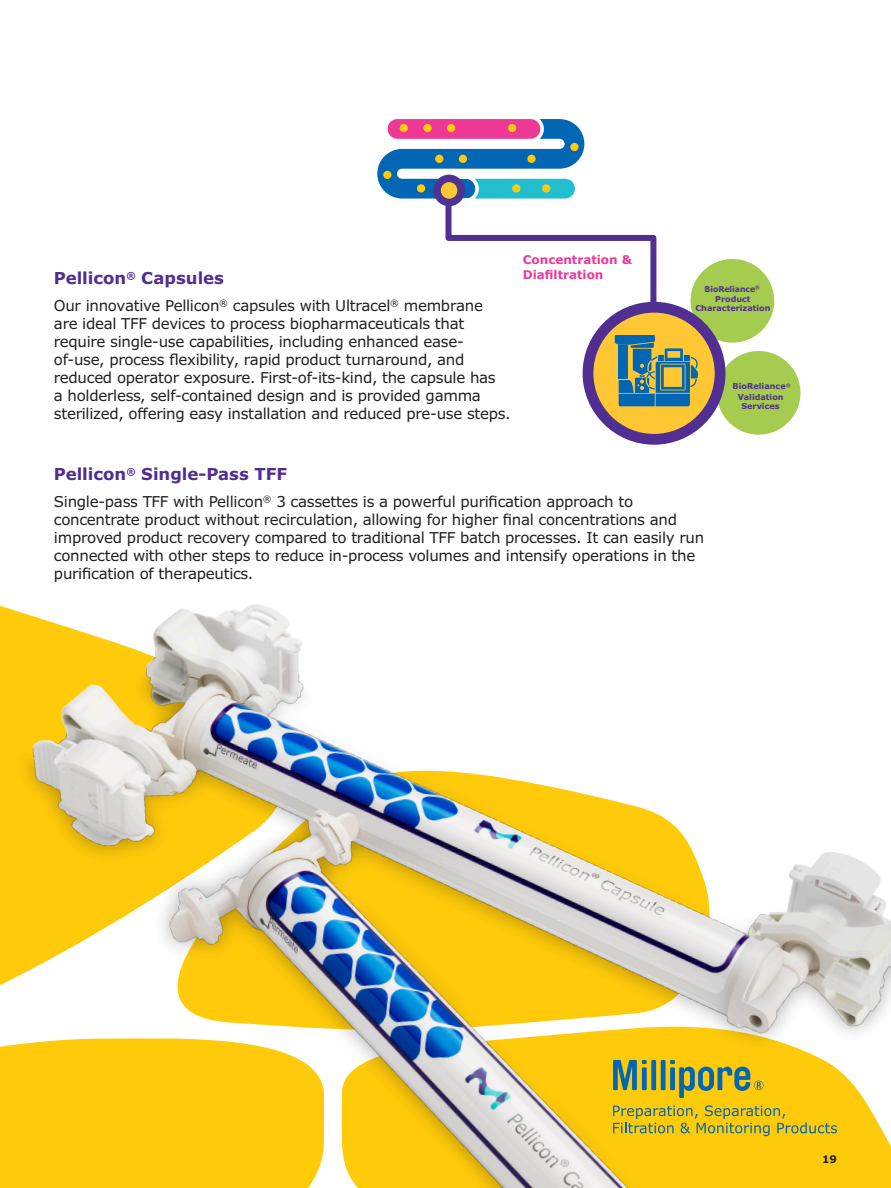
<style>
.page{position:relative;width:891px;height:1188px;background:#fff}
.page>*{position:absolute;margin:0;border:0;box-sizing:border-box;transform-origin:0 0}
.Body_Head{font:700 16.5px "Verdana Pro";color:#502e92}
.Body_Copy_9_11{font:15px/18px "Verdana Pro";letter-spacing:-.02em;color:#231f20}
.TOC_Level_1{font:700 12px/15px "Verdana Pro";color:#ed3896}
.Folio_7_9{font:700 10.5px "Verdana Pro";color:#231f20}
.t1{font:700 8.1px/9.8px "Verdana Pro";color:#502e92;text-align:center;scale:.96 1}
.t2{font:700 8.1px/10.6px "Verdana Pro";color:#502e92;text-align:center}
.t3{font:700 4.65px "Verdana Pro";color:#502e92}
</style>
<div class="page">
<img style="left:3px;top:604px;width:888px;height:584px">
<img style="left:0;top:605px;width:3px;height:583px">
<div style="left:717px;top:351px;width:83px;height:84px;background:#a6cc4f;border-radius:50%"></div>
<div style="left:691px;top:259px;width:83px;height:84px;background:#a6cc4f;border-radius:50%"></div>
<svg style="left:377px;top:119px;width:349px;height:326px"></svg>
<svg style="left:670px;top:1060px;width:94px;height:38px;background:#aeaa3f"></svg>
<div style="left:661px;top:1060px;width:5px;height:30px;background:#0166b3"></div>
<div style="left:651px;top:1060px;width:5px;height:30px;background:#0166b3"></div>
<svg style="left:613px;top:1060px;width:34px;height:30px"></svg>
<svg style="left:613px;top:1105px;width:224px;height:31px;background:#d2b827"></svg>
<p class="Body_Head" style="left:54px;top:268px;width:172px">Pellicon<sup>®</sup> Capsules</p>
<p class="Body_Copy_9_11" style="left:54px;top:297px;width:458px">Our innovative Pellicon<sup>®</sup> capsules with Ultracel<sup>®</sup> membrane<br>are ideal TFF devices to process biopharmaceuticals that require single-use capabilities, including enhanced ease&shy;of-use, process flexibility, rapid product turnaround, and reduced operator exposure. First-of-its-kind, the capsule has<br>a holderless, self-contained design and is provided gamma sterilized, offering easy installation and reduced pre-use steps.</p>
<p class="TOC_Level_1" style="left:523px;top:252px;width:111px">Concentration &amp;<br>Diafiltration</p>
<p class="t1" style="left:695px;top:284px;width:80px">BioReliance<sup>®<br></sup>Product<br>Characterization</p>
<p class="t2" style="left:733px;top:381px;width:55px">BioReliance<br>Validation</p>
<p class="t2" style="left:742px;top:401px;width:40px">Services</p>
<p class="t3" style="left:786px;top:382px;width:6px">®</p>
<p class="Body_Head" style="left:54px;top:463px;width:235px">Pellicon<sup>®</sup> Single-Pass TFF</p>
<p class="Body_Copy_9_11" style="left:54px;top:493px;width:652px">Single-pass TFF with Pellicon<sup>®</sup> 3 cassettes is a powerful purification approach to concentrate product without recirculation, allowing for higher final concentrations and improved product recovery compared to traditional TFF batch processes. It can easily run connected with other steps to reduce in-process volumes and intensify operations in the purification of therapeutics.</p>
<p class="Folio_7_9" style="left:822px;top:1152px;width:16px">19</p>
</div>
